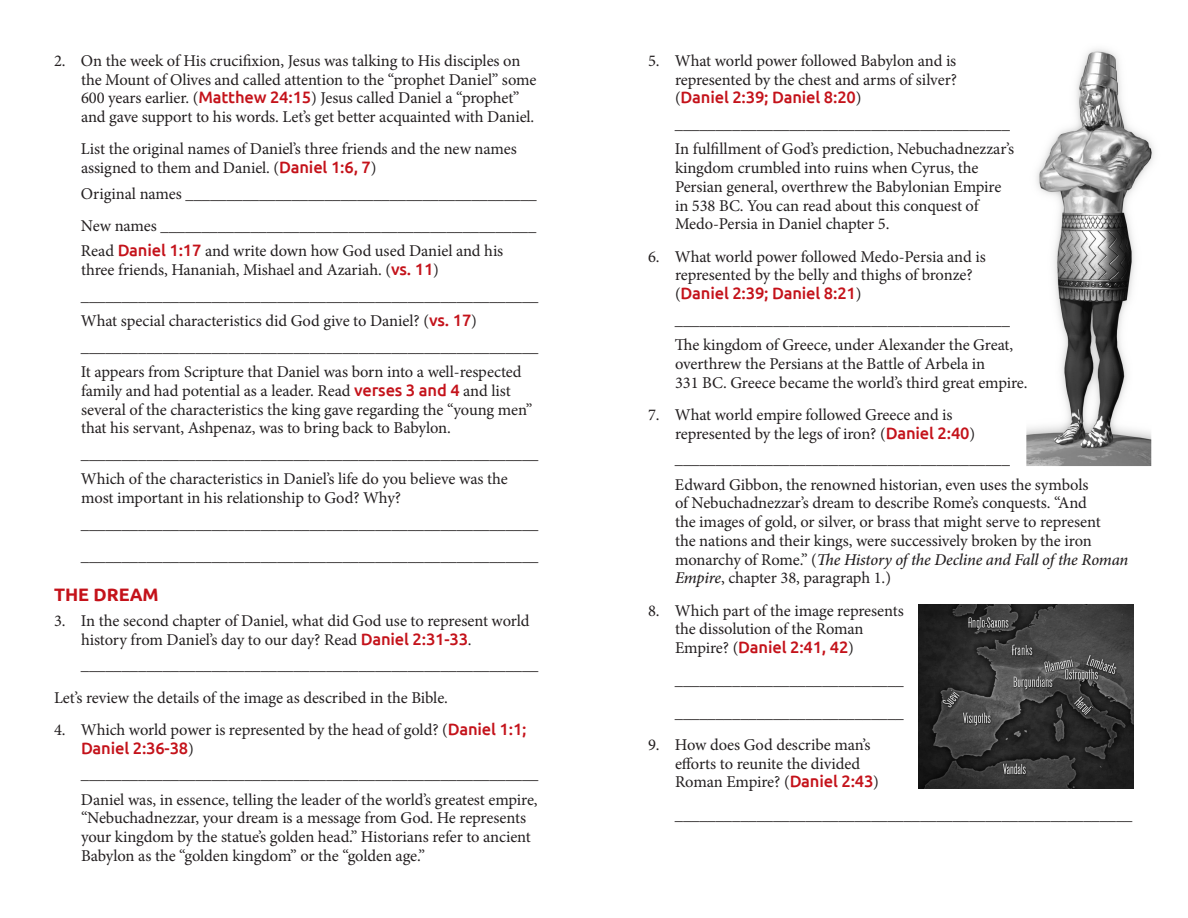
<style>
.page{position:relative;width:1188px;height:918px;background:#fff}
.page>*{position:absolute;margin:0;border:0;box-sizing:border-box;transform-origin:0 0}
.Subhead{font:700 18px "Ubuntu";color:#c4121a}
.Body_Number{font:16.5px/18.8px "Minion Pro";letter-spacing:-.01em;color:#231f20}
.Body_Main_No{font:16.5px/18.8px "Minion Pro";letter-spacing:-.01em;color:#231f20}
.s1{font-family:"Ubuntu";font-weight:500;color:#c4121a}
.s2{font-weight:500;font-style:italic}
</style>
<div class="page">
<img style="left:1026px;top:49px;width:128px;height:417px">
<img style="left:919px;top:604px;width:215px;height:184px">
<p class="Body_Main_No" style="left:81px;top:51px;width:457px;text-indent:-27px">2. On the week of His crucifixion, Jesus was talking to His disciples on the Mount of Olives and called attention to the “prophet Daniel” some 600 years earlier. (<span class="s1">Matthew 24:15</span>) Jesus called Daniel a “prophet” and gave support to his words. Let’s get better acquainted with Daniel.</p>
<p class="Body_Main_No" style="left:81px;top:140px;width:437px">List the original names of Daniel’s three friends and the new names assigned to them and Daniel. (<span class="s1">Daniel 1:6, 7</span>)</p>
<p class="Body_Number" style="left:81px;top:184px;width:457px">Original names ___________________________________________</p>
<p class="Body_Main_No" style="left:81px;top:216px;width:457px">New names ______________________________________________</p>
<p class="Body_Number" style="left:81px;top:242px;width:424px">Read <span class="s1">Daniel 1:17</span> and write down how God used Daniel and his three friends, Hananiah, Mishael and Azariah. (<span class="s1">vs. 11</span>)</p>
<p class="Body_Number" style="left:81px;top:286px;width:459px">________________________________________________________</p>
<p class="Body_Number" style="left:81px;top:312px;width:397px">What special characteristics did God give to Daniel? (<span class="s1">vs. 17</span>)</p>
<p class="Body_Number" style="left:81px;top:337px;width:459px">________________________________________________________</p>
<p class="Body_Number" style="left:81px;top:363px;width:453px">It appears from Scripture that Daniel was born into a well-respected family and had potential as a leader. Read <span class="s1">verses 3 and 4</span> and list several of the characteristics the king gave regarding the “young men” that his servant, Ashpenaz, was to bring back to Babylon.</p>
<p class="Body_Number" style="left:81px;top:444px;width:459px">________________________________________________________</p>
<p class="Body_Number" style="left:81px;top:470px;width:428px">Which of the characteristics in Daniel’s life do you believe was the most important in his relationship to God? Why?</p>
<p class="Body_Number" style="left:81px;top:514px;width:459px">________________________________________________________</p>
<p class="Body_Main_No" style="left:81px;top:546px;width:459px">________________________________________________________</p>
<p class="Subhead" style="left:54px;top:583px;width:106px">THE DREAM</p>
<p class="Body_Number" style="left:81px;top:612px;width:450px;text-indent:-27px">3. In the second chapter of Daniel, what did God use to represent world history from Daniel’s day to our day? Read <span class="s1">Daniel 2:31-33</span>.</p>
<p class="Body_Number" style="left:81px;top:656px;width:459px">________________________________________________________</p>
<p class="Body_Main_No" style="left:54px;top:688px;width:395px">Let’s review the details of the image as described in the Bible.</p>
<p class="Body_Main_No" style="left:81px;top:720px;width:447px;text-indent:-27px">4. Which world power is represented by the head of gold? (<span class="s1">Daniel 1:1;<br>Daniel 2:36-38</span>)</p>
<p class="Body_Number" style="left:81px;top:765px;width:459px">________________________________________________________</p>
<p class="Body_Number" style="left:81px;top:790px;width:458px">Daniel was, in essence, telling the leader of the world’s greatest empire, “Nebuchadnezzar, your dream is a message from God. He represents your kingdom by the statue’s golden head.” Historians refer to ancient Babylon as the “golden kingdom” or the “golden age.”</p>
<p class="Body_Number" style="left:675px;top:51px;width:283px;text-align:justify;text-indent:-27px">5. What world power followed Babylon and is represented by the chest and arms of silver? (<span class="s1">Daniel 2:39; Daniel 8:20</span>)</p>
<p class="Body_Number" style="left:675px;top:114px;width:336px">_________________________________________</p>
<p class="Body_Number" style="left:675px;top:140px;width:341px">In fulfillment of God’s prediction, Nebuchadnezzar’s kingdom crumbled into ruins when Cyrus, the Persian general, overthrew the Babylonian Empire in 538 BC. You can read about this conquest of Medo-Persia in Daniel chapter 5.</p>
<p class="Body_Main_No" style="left:675px;top:247px;width:312px;text-indent:-27px">6. What world power followed Medo-Persia and is represented by the belly and thighs of bronze? (<span class="s1">Daniel 2:39; Daniel 8:21</span>)</p>
<p class="Body_Number" style="left:675px;top:310px;width:336px">_________________________________________</p>
<p class="Body_Number" style="left:675px;top:336px;width:354px">The kingdom of Greece, under Alexander the Great, overthrew the Persians at the Battle of Arbela in<br>331 BC. Greece became the world’s third great empire.</p>
<p class="Body_Main_No" style="left:675px;top:405px;width:302px;text-indent:-27px">7. What world empire followed Greece and is represented by the legs of iron? (<span class="s1">Daniel 2:40</span>)</p>
<p class="Body_Number" style="left:675px;top:450px;width:336px">_________________________________________</p>
<p class="Body_Number" style="left:675px;top:475px;width:455px">Edward Gibbon, the renowned historian, even uses the symbols<br>of Nebuchadnezzar’s dream to describe Rome’s conquests. “And<br>the images of gold, or silver, or brass that might serve to represent<br>the nations and their kings, were successively broken by the iron monarchy of Rome.” (<span class="s2">The History of the Decline and Fall of the Roman Empire</span>, chapter 38, paragraph 1.)</p>
<p class="Body_Main_No" style="left:675px;top:601px;width:230px;text-indent:-27px">8. Which part of the image represents the dissolution of the Roman<br>Empire? (<span class="s1">Daniel 2:41, 42</span>)</p>
<p class="Body_Main_No" style="left:675px;top:671px;width:230px">____________________________</p>
<p class="Body_Main_No" style="left:675px;top:703px;width:230px">____________________________</p>
<p class="Body_Main_No" style="left:675px;top:735px;width:206px;text-indent:-27px">9. How does God describe man’s efforts to reunite the divided<br>Roman Empire? (<span class="s1">Daniel 2:43</span>)</p>
<p class="Body_Main_No" style="left:675px;top:805px;width:459px">________________________________________________________</p>
</div>
